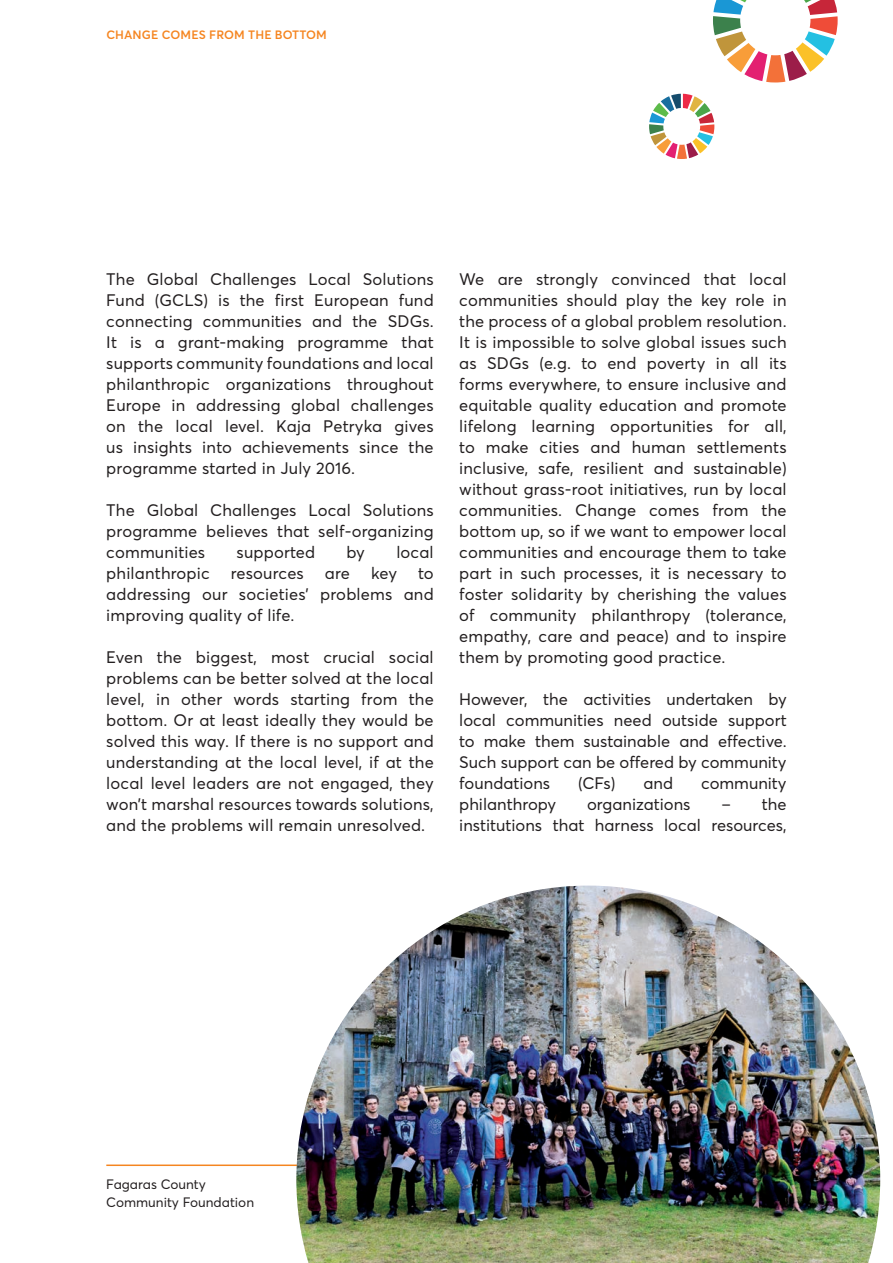
<style>
.page{position:relative;width:893px;height:1263px;background:#fff}
.page>*{position:absolute;margin:0;border:0;box-sizing:border-box;transform-origin:0 0}
.t1{font:16.5px/21px "Averta Std";letter-spacing:.01em;color:#231f20;text-align:justify}
.t2{font:13.5px/18px "Averta Std";color:#231f20}
.t3{font:600 12px "Averta Std";letter-spacing:.01em;color:#f58520}
</style>
<div class="page">
<hr style="left:106px;top:1164px;width:328px;height:2px;background:#f58520">
<img style="left:296px;top:885px;width:584px;height:378px">
<svg style="left:713px;top:0;width:125px;height:82px"></svg>
<svg style="left:649px;top:94px;width:65px;height:65px"></svg>
<p class="t3" style="left:106px;top:27px;width:222px">CHANGE COMES FROM THE BOTTOM</p>
<p class="t1" style="left:106px;top:269px;width:329px">The Global Challenges Local Solutions Fund (GCLS) is the first European fund connecting communities and the SDGs.<br>It is a grant-making programme that supports community foundations and local philanthropic organizations throughout Europe in addressing global challenges on the local level. Kaja Petryka gives us insights into achievements since the programme started in July 2016.</p>
<p class="t1" style="left:106px;top:500px;width:329px">The Global Challenges Local Solutions programme believes that self-organizing communities</p>
<p class="t1" style="left:237px;top:542px;width:80px">supported</p>
<p class="t1" style="left:347px;top:542px;width:20px">by</p>
<p class="t1" style="left:396px;top:542px;width:39px">local</p>
<p class="t1" style="left:106px;top:563px;width:105px">philanthropic</p>
<p class="t1" style="left:231px;top:563px;width:75px">resources</p>
<p class="t1" style="left:325px;top:563px;width:27px">are</p>
<p class="t1" style="left:371px;top:563px;width:27px">key</p>
<p class="t1" style="left:106px;top:563px;width:329px;text-indent:312px">to addressing our societies’ problems and improving quality of life.</p>
<p class="t1" style="left:106px;top:647px;width:329px">Even the biggest, most crucial social problems can be better solved at the local level, in other words starting from the bottom. Or at least ideally they would be solved this way. If there is no support and understanding at the local level, if at the local level leaders are not engaged, they won’t marshal resources towards solutions, and the problems will remain unresolved.</p>
<p class="t1" style="left:459px;top:269px;width:329px">We are strongly convinced that local communities should play the key role in the process of a global problem resolution.<br>It is impossible to solve global issues such as SDGs (e.g. to end poverty in all its forms everywhere, to ensure inclusive and equitable quality education and promote lifelong learning opportunities for all, to make cities and human settlements inclusive, safe, resilient and sustainable) without grass-root initiatives, run by local communities. Change comes from the bottom up, so if we want to empower local communities and encourage them to take part in such processes, it is necessary to foster solidarity by cherishing the values of community philanthropy (tolerance, empathy, care and peace) and to inspire them by promoting good practice.</p>
<p class="t1" style="left:459px;top:689px;width:329px">However, the activities undertaken by local communities need outside support to make them sustainable and effective.<br>Such support can be offered by community foundations</p>
<p class="t1" style="left:578px;top:773px;width:39px">(CFs)</p>
<p class="t1" style="left:643px;top:773px;width:31px">and</p>
<p class="t1" style="left:701px;top:773px;width:87px">community</p>
<p class="t1" style="left:459px;top:794px;width:329px;text-align:right">– the<br>institutions that harness local resources,</p>
<p class="t1" style="left:459px;top:794px;width:98px">philanthropy</p>
<p class="t1" style="left:587px;top:794px;width:105px">organizations</p>
<p class="t2" style="left:106px;top:1175px;width:149px">Fagaras County<br>Community Foundation</p>
</div>
